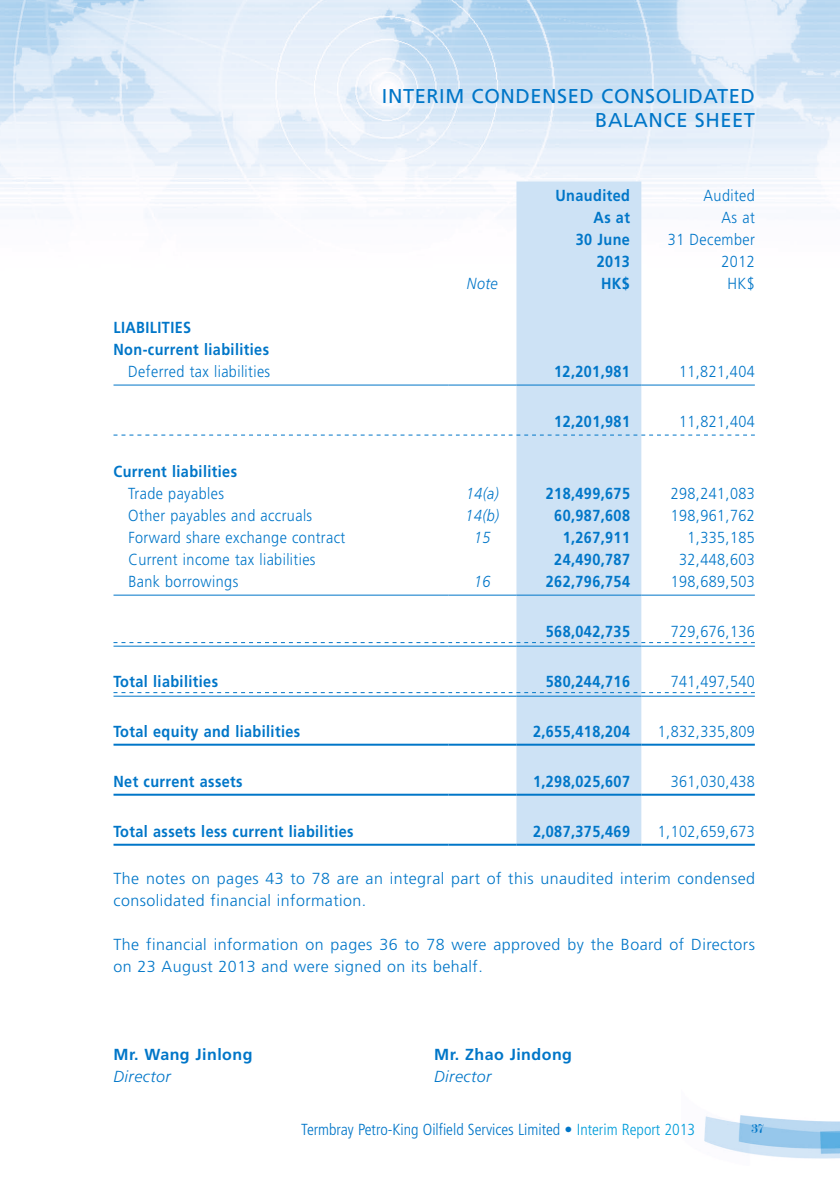
<style>
.page{position:relative;width:840px;height:1191px;background:#fff}
.page>*{position:absolute;margin:0;border:0;box-sizing:border-box;transform-origin:0 0}
.t1{font:20px/24px "Frutiger LT Std";letter-spacing:.03em;color:#0076c8;text-align:right}
.t2{font:700 16px/22px "Frutiger LT Std";letter-spacing:.03em;color:#0076c8;text-align:right;scale:.9 1}
.t3{font:300 16px/22px "Frutiger LT Std";letter-spacing:.03em;color:#0076c8;text-align:right;scale:.9 1}
.t4{font:300 16px/22px "Frutiger LT Std";letter-spacing:.03em;color:#0076c8}
.t5{font:300 condensed 16px "Frutiger LT Std";color:#0076c8}
.t6{font:700 16px "Frutiger LT Std";letter-spacing:.03em;color:#0076c8}
.t7{font:italic 300 16px "Frutiger LT Std";letter-spacing:.03em;color:#0076c8;scale:.9 1}
.t8{font:italic 300 16px "Frutiger LT Std";letter-spacing:.03em;color:#0076c8}
.t9{font:14px "Modern";color:#0076c8}
.s1{color:#009dda}
</style>
<div class="page">
<img style="left:1px;top:0;width:838px;height:846px">
<svg style="left:0;top:0;width:1px;height:203px"></svg>
<img style="left:704px;top:1115px;width:135px;height:44px">
<div style="left:516px;top:181px;width:125px;height:662px;background:#cde2f5"></div>
<hr style="left:113px;top:384px;width:335px;height:1px;background:#0076c8">
<hr style="left:448px;top:384px;width:68px;height:1px;background:#0076c8">
<hr style="left:516px;top:384px;width:125px;height:1px;background:#0076c8">
<hr style="left:641px;top:384px;width:113px;height:1px;background:#0076c8">
<svg style="left:113px;top:434px;width:641px;height:1px"></svg>
<hr style="left:113px;top:594px;width:335px;height:1px;background:#0076c8">
<hr style="left:448px;top:594px;width:68px;height:1px;background:#0076c8">
<hr style="left:516px;top:594px;width:125px;height:1px;background:#0076c8">
<hr style="left:641px;top:594px;width:113px;height:1px;background:#0076c8">
<hr style="left:113px;top:645px;width:335px;height:1px;background:#0076c8">
<hr style="left:448px;top:645px;width:68px;height:1px;background:#0076c8">
<hr style="left:516px;top:645px;width:125px;height:1px;background:#0076c8">
<svg style="left:113px;top:642px;width:641px;height:1px"></svg>
<hr style="left:641px;top:645px;width:113px;height:1px;background:#0076c8">
<hr style="left:113px;top:695px;width:335px;height:1px;background:#0076c8">
<hr style="left:448px;top:695px;width:68px;height:1px;background:#0076c8">
<hr style="left:516px;top:695px;width:125px;height:1px;background:#0076c8">
<svg style="left:113px;top:692px;width:641px;height:1px"></svg>
<hr style="left:641px;top:695px;width:113px;height:1px;background:#0076c8">
<hr style="left:113px;top:743px;width:335px;height:2px;background:#0076c8">
<hr style="left:448px;top:743px;width:68px;height:2px;background:#0076c8">
<hr style="left:516px;top:743px;width:125px;height:2px;background:#0076c8">
<hr style="left:641px;top:743px;width:113px;height:2px;background:#0076c8">
<hr style="left:113px;top:793px;width:335px;height:2px;background:#0076c8">
<hr style="left:448px;top:793px;width:68px;height:2px;background:#0076c8">
<hr style="left:516px;top:793px;width:125px;height:2px;background:#0076c8">
<hr style="left:641px;top:793px;width:113px;height:2px;background:#0076c8">
<hr style="left:113px;top:843px;width:335px;height:2px;background:#0076c8">
<hr style="left:448px;top:843px;width:68px;height:2px;background:#0076c8">
<hr style="left:516px;top:843px;width:125px;height:2px;background:#0076c8">
<hr style="left:641px;top:843px;width:113px;height:2px;background:#0076c8">
<p class="t1" style="left:382px;top:84px;width:374px">INTERIM CONDENSED CONSOLIDATED<br>BALANCE SHEET</p>
<p class="t2" style="left:555px;top:184px;width:84px">Unaudited</p>
<p class="t3" style="left:703px;top:184px;width:58px">Audited</p>
<p class="t2" style="left:575px;top:206px;width:62px">As at<br>30 June<br>2013</p>
<p class="t3" style="left:667px;top:206px;width:98px">As at<br>31 December<br>2012</p>
<p class="t7" style="left:466px;top:274px;width:36px">Note</p>
<p class="t2" style="left:600px;top:272px;width:34px">HK$</p>
<p class="t3" style="left:727px;top:272px;width:32px">HK$</p>
<p class="t2" style="left:113px;top:316px;width:174px;text-align:left">LIABILITIES<br>Non-current liabilities</p>
<p class="t3" style="left:128px;top:360px;width:159px">Deferred tax liabilities</p>
<p class="t2" style="left:554px;top:360px;width:86px">12,201,981</p>
<p class="t3" style="left:678px;top:360px;width:86px">11,821,404</p>
<p class="t2" style="left:554px;top:410px;width:86px">12,201,981</p>
<p class="t3" style="left:678px;top:410px;width:86px">11,821,404</p>
<p class="t2" style="left:113px;top:460px;width:139px">Current liabilities</p>
<p class="t3" style="left:128px;top:482px;width:108px">Trade payables</p>
<p class="t7" style="left:465px;top:484px;width:38px">14(a)</p>
<p class="t2" style="left:545px;top:482px;width:95px">218,499,675</p>
<p class="t3" style="left:670px;top:482px;width:95px">298,241,083</p>
<p class="t3" style="left:128px;top:504px;width:206px">Other payables and accruals</p>
<p class="t7" style="left:465px;top:506px;width:39px">14(b)</p>
<p class="t2" style="left:554px;top:504px;width:86px">60,987,608</p>
<p class="t3" style="left:670px;top:504px;width:95px">198,961,762</p>
<p class="t3" style="left:128px;top:526px;width:242px">Forward share exchange contract</p>
<p class="t7" style="left:474px;top:528px;width:20px">15</p>
<p class="t2" style="left:562px;top:526px;width:76px">1,267,911</p>
<p class="t3" style="left:687px;top:526px;width:76px">1,335,185</p>
<p class="t3" style="left:128px;top:548px;width:209px">Current income tax liabilities</p>
<p class="t2" style="left:554px;top:548px;width:86px">24,490,787</p>
<p class="t3" style="left:678px;top:548px;width:86px">32,448,603</p>
<p class="t3" style="left:128px;top:570px;width:124px">Bank borrowings</p>
<p class="t7" style="left:474px;top:572px;width:20px">16</p>
<p class="t2" style="left:545px;top:570px;width:95px">262,796,754</p>
<p class="t3" style="left:670px;top:570px;width:95px">198,689,503</p>
<p class="t2" style="left:545px;top:620px;width:95px">568,042,735</p>
<p class="t3" style="left:670px;top:620px;width:95px">729,676,136</p>
<p class="t2" style="left:113px;top:670px;width:118px">Total liabilities</p>
<p class="t2" style="left:545px;top:670px;width:95px">580,244,716</p>
<p class="t3" style="left:670px;top:670px;width:95px">741,497,540</p>
<p class="t2" style="left:113px;top:720px;width:209px">Total equity and liabilities</p>
<p class="t2" style="left:532px;top:720px;width:109px">2,655,418,204</p>
<p class="t3" style="left:657px;top:720px;width:109px">1,832,335,809</p>
<p class="t2" style="left:113px;top:770px;width:145px">Net current assets</p>
<p class="t2" style="left:532px;top:770px;width:109px">1,298,025,607</p>
<p class="t3" style="left:670px;top:770px;width:95px">361,030,438</p>
<p class="t2" style="left:113px;top:820px;width:268px">Total assets less current liabilities</p>
<p class="t2" style="left:532px;top:820px;width:109px">2,087,375,469</p>
<p class="t3" style="left:657px;top:820px;width:109px">1,102,659,673</p>
<p class="t4" style="left:113px;top:868px;width:642px">The notes on pages 43 to 78 are an integral part of this unaudited interim condensed consolidated financial information.</p>
<p class="t4" style="left:113px;top:934px;width:642px">The financial information on pages 36 to 78 were approved by the Board of Directors on 23 August 2013 and were signed on its behalf.</p>
<p class="t6" style="left:113px;top:1045px;width:140px">Mr. Wang Jinlong</p>
<p class="t6" style="left:434px;top:1045px;width:139px">Mr. Zhao Jindong</p>
<p class="t8" style="left:113px;top:1067px;width:59px">Director</p>
<p class="t8" style="left:434px;top:1067px;width:59px">Director</p>
<p class="t5" style="left:301px;top:1120px;width:395px">Termbray Petro-King Oilfield Services Limited • <span class="s1">Interim Report 2013</span></p>
<p class="t9" style="left:751px;top:1122px;width:14px">37</p>
</div>
